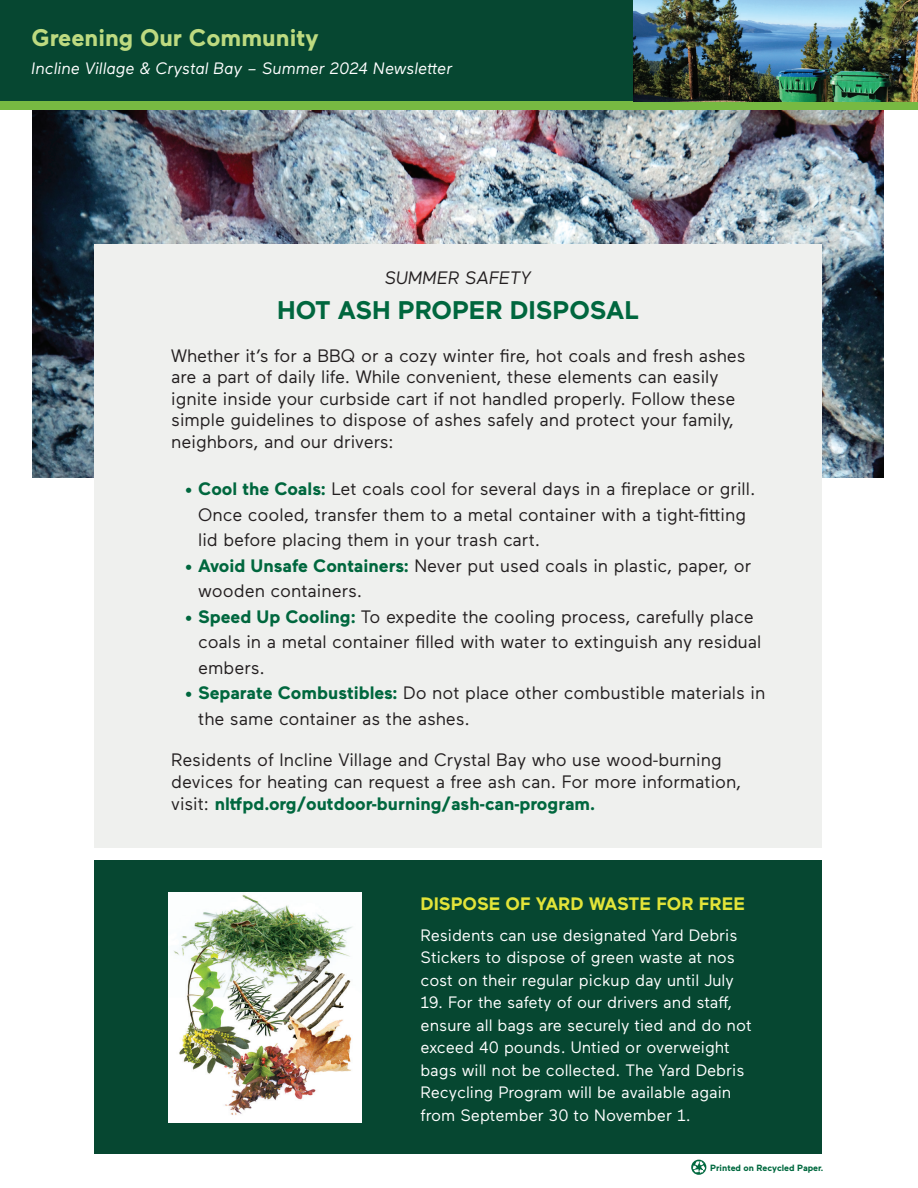
<style>
.page{position:relative;width:918px;height:1188px;background:#fff}
.page>*{position:absolute;margin:0;border:0;box-sizing:border-box;transform-origin:0 0}
.t1{font:700 25.5px "Maax";color:#00673e}
.t2{font:700 24px "Maax";color:#bdda80}
.t3{font:18px/21.6px "Maax";color:#231f20}
.t4{font:700 18px "Maax";color:#e2e439}
.t5{font:italic 18px "Maax";color:#231f20}
.t6{font:16.5px/22.5px "Maax";color:#fff}
.t7{font:italic 16.5px "Maax";color:#fff}
.t8{font:700 9px "Maax";color:#00693f}
.s1{font-weight:700;color:#00673e}
</style>
<div class="page">
<img style="left:32px;top:110px;width:852px;height:368px">
<div style="left:0;top:0;width:918px;height:104px;background:#064731"></div>
<div style="left:0;top:102px;width:918px;height:8px;background:#77b942"></div>
<img style="left:633px;top:0;width:285px;height:102px">
<svg style="left:691px;top:1160px;width:15px;height:15px"></svg>
<div style="left:95px;top:861px;width:727px;height:293px;background:#064731"></div>
<div style="left:95px;top:244px;width:727px;height:604px;background:#eff0ee"></div>
<img style="left:168px;top:893px;width:194px;height:229px">
<h2 class="t2" style="left:32px;top:22px;width:288px">Greening Our Community</h2>
<p class="t7" style="left:32px;top:58px;width:422px">Incline Village &amp; Crystal Bay – Summer 2024 Newsletter</p>
<p class="t5" style="left:385px;top:266px;width:148px">SUMMER SAFETY</p>
<h1 class="t1" style="left:277px;top:293px;width:363px">HOT ASH PROPER DISPOSAL</h1>
<p class="t3" style="left:171px;top:344px;width:576px">Whether it’s for a BBQ or a cozy winter fire, hot coals and fresh ashes are a part of daily life. While convenient, these elements can easily ignite inside your curbside cart if not handled properly. Follow these simple guidelines to dispose of ashes safely and protect your family, neighbors, and our drivers:</p>
<p class="t3" style="left:198px;top:475px;width:559px;line-height:25.5px;text-indent:-14px"><span class="s1">• Cool the Coals:</span> Let coals cool for several days in a fireplace or grill.<br>Once cooled, transfer them to a metal container with a tight-fitting lid before placing them in your trash cart.</p>
<p class="t3" style="left:198px;top:552px;width:555px;line-height:25.5px;text-indent:-14px"><span class="s1">• Avoid Unsafe Containers:</span> Never put used coals in plastic, paper, or wooden containers.</p>
<p class="t3" style="left:198px;top:603px;width:565px;line-height:25.5px;text-indent:-14px"><span class="s1">• Speed Up Cooling:</span> To expedite the cooling process, carefully place coals in a metal container filled with water to extinguish any residual embers.</p>
<p class="t3" style="left:198px;top:679px;width:569px;line-height:25.5px;text-indent:-14px"><span class="s1">• Separate Combustibles:</span> Do not place other combustible materials in the same container as the ashes.</p>
<p class="t3" style="left:171px;top:748px;width:572px">Residents of Incline Village and Crystal Bay who use wood-burning devices for heating can request a free ash can. For more information, visit: <span class="s1">nltfpd.org/outdoor-burning/ash-can-program.</span></p>
<p class="t4" style="left:421px;top:892px;width:326px">DISPOSE OF YARD WASTE FOR FREE</p>
<p class="t6" style="left:421px;top:923px;width:318px">Residents can use designated Yard Debris<br>Stickers to dispose of green waste at nos cost on their regular pickup day until July</p>
<p class="t6" style="left:421px;top:990px;width:333px">19. For the safety of our drivers and staff, ensure all bags are securely tied and do not exceed 40 pounds. Untied or overweight bags will not be collected. The Yard Debris Recycling Program will be available again from September 30 to November 1.</p>
<p class="t8" style="left:710px;top:1162px;width:115px">Printed on Recycled Paper.</p>
</div>
